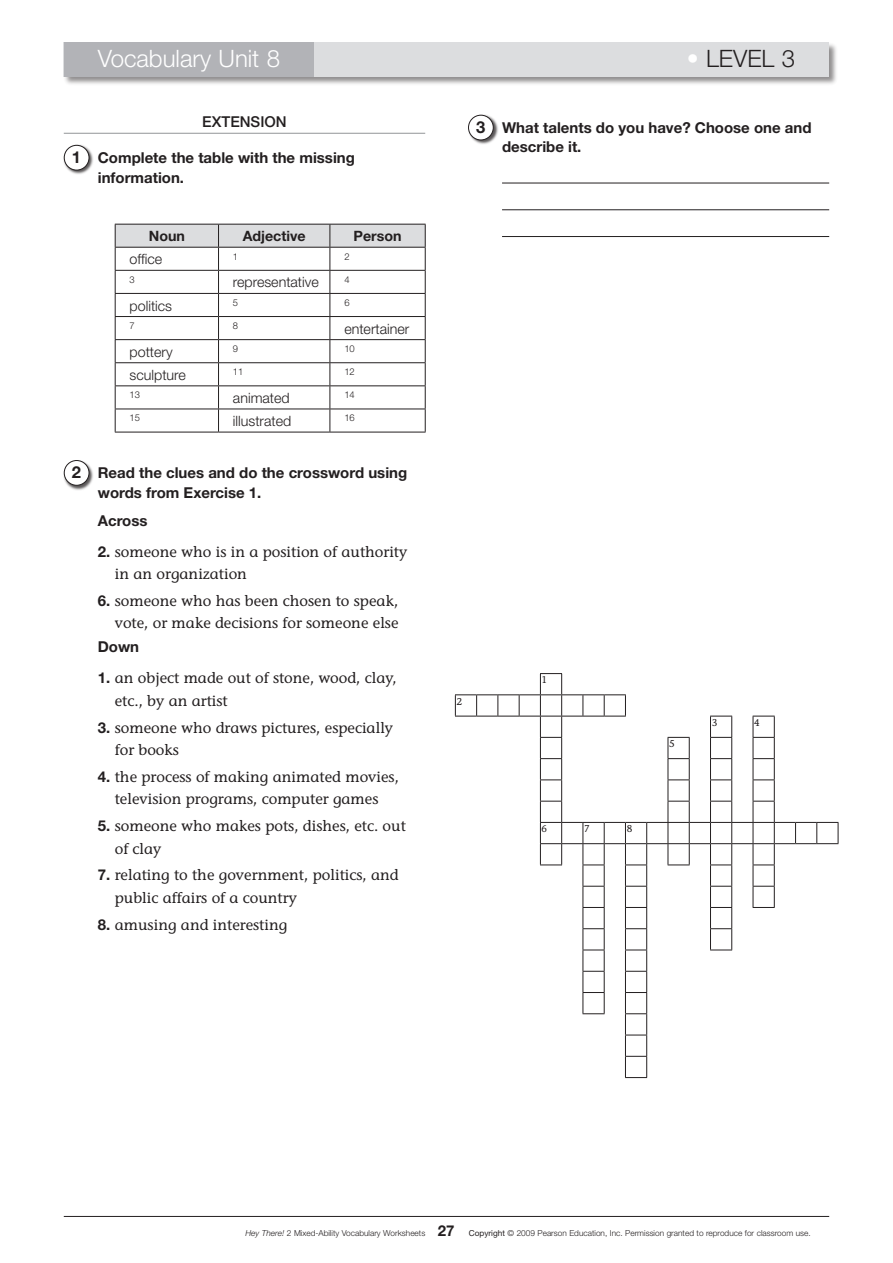
<style>
.page{position:relative;width:893px;height:1263px;background:#fff}
.page>*{position:absolute;margin:0;border:0;box-sizing:border-box;transform-origin:0 0}
.t1{font:300 24px "Helvetica Neue";color:#fff}
.t2{font:300 24px "Helvetica Neue";color:#231f20}
.t3{font:700 16.5px "Helvetica Neue";color:#231f20}
._02-exercicio__abc_n{font:15px/22.5px "Stone Informal";color:#231f20}
._01-enunciado{font:700 15px/19.5px "Helvetica Neue";color:#231f20}
._00-cabeço{font:500 15px "Helvetica Neue";color:#231f20}
._03-tabela_texto{font:300 14.25px "Helvetica Neue";color:#231f20}
._03-_tabela_titulo{font:700 14.25px "Helvetica Neue";color:#231f20}
._02-exercicio__abc_n-2{font:9.9px "Stone Informal";color:#231f20}
._03-tabela_texto-2{font:300 9.45px "Helvetica Neue";color:#231f20}
.t4{font:300 8.25px "Helvetica Neue";color:#231f20}
.s1{color:#fff}
.s2{font-family:"Helvetica Neue";font-weight:700}
.s3{font-style:italic}
.s4{font-weight:700;font-size:15px}
.s5{font-weight:400}
</style>
<div class="page">
<div style="left:62px;top:41px;width:777px;height:45px;background:#231f20;opacity:.5"></div>
<div style="left:64px;top:43px;width:765px;height:34px;background:#dcdddf"></div>
<div style="left:64px;top:43px;width:250px;height:34px;background:#b2b3b7"></div>
<div style="left:467px;top:114px;width:32px;height:32px;background:#231f20;opacity:.75"></div>
<div style="left:468px;top:115px;width:25px;height:25px;background:#fff;border-radius:50%"></div>
<div style="left:468px;top:115px;width:26px;height:25px;border:1px solid #231f20;border-radius:50%"></div>
<hr style="left:502px;top:183px;width:327px;height:1px;background:#231f20">
<hr style="left:502px;top:209px;width:327px;height:1px;background:#231f20">
<hr style="left:502px;top:236px;width:327px;height:1px;background:#231f20">
<hr style="left:64px;top:133px;width:361px;height:1px;background:#939598">
<div style="left:63px;top:144px;width:32px;height:32px;background:#231f20;opacity:.75"></div>
<div style="left:64px;top:145px;width:25px;height:25px;background:#fff;border-radius:50%"></div>
<div style="left:64px;top:145px;width:25px;height:25px;border:1px solid #231f20;border-radius:50%"></div>
<hr style="left:115px;top:432px;width:104px;height:1px;background:#231f20">
<hr style="left:219px;top:432px;width:111px;height:1px;background:#231f20">
<hr style="left:330px;top:432px;width:96px;height:1px;background:#231f20">
<svg style="left:115px;top:224px;width:311px;height:208px"></svg>
<div style="left:63px;top:459px;width:32px;height:32px;background:#231f20;opacity:.75"></div>
<div style="left:64px;top:460px;width:25px;height:25px;background:#fff;border-radius:50%"></div>
<div style="left:64px;top:460px;width:25px;height:26px;border:1px solid #231f20;border-radius:50%"></div>
<svg style="left:455px;top:673px;width:384px;height:405px"></svg>
<hr style="left:64px;top:1216px;width:765px;height:1px;background:#231f20">
<p class="t1" style="left:98px;top:44px;width:184px">Vocabulary Unit 8</p>
<p class="t2" style="left:687px;top:44px;width:110px"><span class="s1">•</span> LEVEL 3</p>
<p class="_00-cabeço" style="left:202px;top:112px;width:86px">EXTENSION</p>
<p class="t3" style="left:72px;top:147px;width:11px">1</p>
<p class="_01-enunciado" style="left:98px;top:148px;width:259px">Complete the table with the missing information.</p>
<p class="_03-_tabela_titulo" style="left:149px;top:227px;width:38px">Noun</p>
<p class="_03-_tabela_titulo" style="left:243px;top:227px;width:65px">Adjective</p>
<p class="_03-_tabela_titulo" style="left:354px;top:227px;width:50px">Person</p>
<p class="_03-tabela_texto" style="left:130px;top:251px;width:34px">office</p>
<p class="_03-tabela_texto-2" style="left:233px;top:250px;width:7px">1</p>
<p class="_03-tabela_texto-2" style="left:344px;top:250px;width:7px">2</p>
<p class="_03-tabela_texto-2" style="left:130px;top:274px;width:7px">3</p>
<p class="_03-tabela_texto" style="left:233px;top:274px;width:87px">representative</p>
<p class="_03-tabela_texto-2" style="left:344px;top:274px;width:7px">4</p>
<p class="_03-tabela_texto" style="left:130px;top:297px;width:44px">politics</p>
<p class="_03-tabela_texto-2" style="left:233px;top:297px;width:7px">5</p>
<p class="_03-tabela_texto-2" style="left:344px;top:297px;width:7px">6</p>
<p class="_03-tabela_texto-2" style="left:130px;top:320px;width:7px">7</p>
<p class="_03-tabela_texto-2" style="left:233px;top:320px;width:7px">8</p>
<p class="_03-tabela_texto" style="left:344px;top:320px;width:66px">entertainer</p>
<p class="_03-tabela_texto" style="left:130px;top:343px;width:45px">pottery</p>
<p class="_03-tabela_texto-2" style="left:233px;top:343px;width:7px">9</p>
<p class="_03-tabela_texto-2" style="left:344px;top:343px;width:12px">10</p>
<p class="_03-tabela_texto" style="left:130px;top:366px;width:58px">sculpture</p>
<p class="_03-tabela_texto-2" style="left:233px;top:366px;width:12px">11</p>
<p class="_03-tabela_texto-2" style="left:344px;top:366px;width:12px">12</p>
<p class="_03-tabela_texto-2" style="left:130px;top:389px;width:12px">13</p>
<p class="_03-tabela_texto" style="left:233px;top:389px;width:58px">animated</p>
<p class="_03-tabela_texto-2" style="left:344px;top:389px;width:12px">14</p>
<p class="_03-tabela_texto-2" style="left:130px;top:412px;width:12px">15</p>
<p class="_03-tabela_texto" style="left:233px;top:412px;width:60px">illustrated</p>
<p class="_03-tabela_texto-2" style="left:344px;top:412px;width:12px">16</p>
<p class="t3" style="left:72px;top:462px;width:11px">2</p>
<p class="_01-enunciado" style="left:98px;top:463px;width:311px">Read the clues and do the crossword using words from Exercise 1.</p>
<p class="_01-enunciado" style="left:98px;top:510px;width:51px">Across</p>
<p class="_02-exercicio__abc_n" style="left:115px;top:540px;width:294px;text-indent:-17px"><span class="s2">2.</span> someone who is in a position of authority in an organization</p>
<p class="_02-exercicio__abc_n" style="left:98px;top:589px;width:302px;text-align:right"><span class="s2">6.</span> someone who has been chosen to speak, vote, or make decisions for someone else</p>
<p class="_01-enunciado" style="left:98px;top:637px;width:43px">Down</p>
<p class="_02-exercicio__abc_n" style="left:115px;top:667px;width:284px;text-indent:-17px"><span class="s2">1.</span> an object made out of stone, wood, clay, etc., by an artist</p>
<p class="_02-exercicio__abc_n" style="left:115px;top:716px;width:280px;text-indent:-17px"><span class="s2">3.</span> someone who draws pictures, especially for books</p>
<p class="_02-exercicio__abc_n" style="left:98px;top:765px;width:303px;text-align:center"><span class="s2">4.</span> the process of making animated movies, television programs, computer games</p>
<p class="_02-exercicio__abc_n" style="left:115px;top:814px;width:292px;text-indent:-17px"><span class="s2">5.</span> someone who makes pots, dishes, etc. out of clay</p>
<p class="_02-exercicio__abc_n" style="left:115px;top:864px;width:285px;text-indent:-17px"><span class="s2">7.</span> relating to the government, politics, and public affairs of a country</p>
<p class="_02-exercicio__abc_n" style="left:98px;top:913px;width:191px"><span class="s2">8.</span> amusing and interesting</p>
<p class="t3" style="left:476px;top:117px;width:11px">3</p>
<p class="_01-enunciado" style="left:502px;top:117px;width:311px">What talents do you have? Choose one and describe it.</p>
<p class="_02-exercicio__abc_n-2" style="left:457px;top:695px;width:7px">2</p>
<p class="_02-exercicio__abc_n-2" style="left:542px;top:674px;width:7px">1</p>
<p class="_02-exercicio__abc_n-2" style="left:542px;top:823px;width:7px">6</p>
<p class="_02-exercicio__abc_n-2" style="left:584px;top:823px;width:7px">7</p>
<p class="_02-exercicio__abc_n-2" style="left:627px;top:823px;width:7px">8</p>
<p class="_02-exercicio__abc_n-2" style="left:669px;top:738px;width:7px">5</p>
<p class="_02-exercicio__abc_n-2" style="left:712px;top:716px;width:7px">3</p>
<p class="_02-exercicio__abc_n-2" style="left:754px;top:716px;width:7px">4</p>
<p class="t4" style="left:245px;top:1228px;width:211px"><span class="s3">Hey There!</span> 2 Mixed-Ability Vocabulary Worksheets <span class="s4">27</span></p>
<p class="t4" style="left:469px;top:1228px;width:343px"><span class="s5">Copyright</span> © 2009 Pearson Education, Inc. Permission granted to reproduce for classroom use.</p>
</div>
